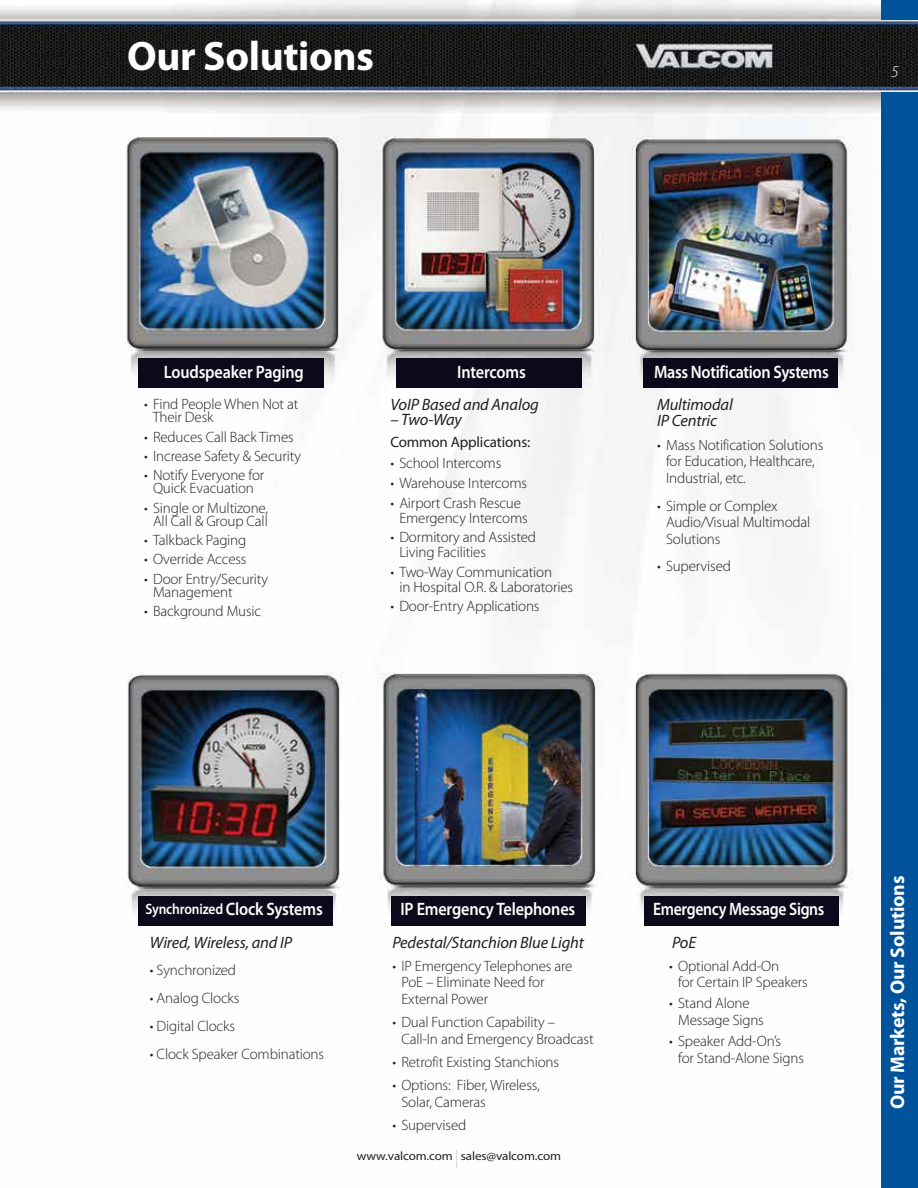
<style>
.page{position:relative;width:918px;height:1188px;background:#fff}
.page>*{position:absolute;margin:0;border:0;box-sizing:border-box;transform-origin:0 0}
.t1{font:700 41.25px "Myriad Pro";letter-spacing:-.01em;color:#fff}
.t2{font:700 19.8px "Myriad Pro";letter-spacing:-.01em;color:#fff}
.t3{font:600 18px "Myriad Pro";letter-spacing:-.02em;color:#fff;scale:.9 1}
.t4{font:600 18px "Myriad Pro";letter-spacing:-.02em;color:#fff;scale:.87 1}
.t5{font:italic 16.5px/16.5px "Myriad Pro";letter-spacing:-.01em;color:#231f20}
.t6{font:italic 300 16.5px "Myriad Pro";color:#fff}
.t7{font:300 15px/16.5px "Myriad Pro";letter-spacing:-.01em;color:#231f20}
.t8{font:600 15px "Myriad Pro";letter-spacing:-.01em;color:#fff;scale:.9 1}
.t9{font:15px "Myriad Pro";letter-spacing:-.01em;color:#231f20}
.t10{font:12.15px "Myriad Pro";letter-spacing:-.01em;color:#231f20;scale:1.08 1}
.s1{font-size:18px}
.s2{font-weight:300;font-size:27px;color:#c4c4c4}
</style>
<div class="page">
<img style="left:0;top:0;width:918px;height:926px">
<div style="left:881px;top:92px;width:37px;height:1096px;background:#00539b"></div>
<div style="left:881px;top:0;width:37px;height:19px;background:#00539b"></div>
<div style="left:643px;top:359px;width:195px;height:29px;background:#0b0a1a"></div>
<div style="left:391px;top:896px;width:194px;height:30px;background:#0b0a1a"></div>
<div style="left:645px;top:896px;width:194px;height:30px;background:#0b0a1a"></div>
<div style="left:396px;top:359px;width:185px;height:29px;background:#0b0a1a"></div>
<div style="left:138px;top:359px;width:185px;height:29px;background:#0b0a1a"></div>
<div style="left:138px;top:896px;width:194px;height:30px;background:#0b0a1a"></div>
<h1 class="t1" style="left:127px;top:29px;width:249px">Our Solutions</h1>
<p class="t6" style="left:891px;top:62px;width:9px">5</p>
<p class="t3" style="left:164px;top:360px;width:157px">Loudspeaker Paging</p>
<p class="t7" style="left:153px;top:397px;width:147px;line-height:13.5px;text-indent:-9px">• Find People When Not at<br>Their Desk</p>
<p class="t7" style="left:144px;top:429px;width:151px">• Reduces Call Back Times</p>
<p class="t7" style="left:144px;top:448px;width:159px">• Increase Safety &amp; Security</p>
<p class="t7" style="left:144px;top:468px;width:122px;line-height:13.5px;text-align:center">• Notify Everyone for<br>Quick Evacuation</p>
<p class="t7" style="left:144px;top:501px;width:126px;line-height:13.5px;text-align:center">• Single or Multizone,<br>All Call &amp; Group Call</p>
<p class="t7" style="left:144px;top:532px;width:104px">• Talkback Paging</p>
<p class="t7" style="left:144px;top:551px;width:104px">• Override Access</p>
<p class="t7" style="left:153px;top:572px;width:117px;line-height:13.5px;text-indent:-9px">• Door Entry/Security<br>Management</p>
<p class="t7" style="left:144px;top:603px;width:119px">• Background Music</p>
<p class="t3" style="left:457px;top:360px;width:78px">Intercoms</p>
<p class="t5" style="left:390px;top:396px;width:150px">VoIP Based and Analog</p>
<p class="t5" style="left:390px;top:411px;width:73px">– Two-Way</p>
<p class="t9" style="left:390px;top:432px;width:141px">Common Applications:</p>
<p class="t7" style="left:390px;top:455px;width:112px">• School Intercoms</p>
<p class="t7" style="left:390px;top:475px;width:138px">• Warehouse Intercoms</p>
<p class="t7" style="left:399px;top:495px;width:130px;line-height:15px;text-indent:-9px">• Airport Crash Rescue<br>Emergency Intercoms</p>
<p class="t7" style="left:399px;top:530px;width:138px;line-height:15px;text-indent:-9px">• Dormitory and Assisted<br>Living Facilities</p>
<p class="t7" style="left:399px;top:565px;width:175px;line-height:15px;text-indent:-9px">• Two-Way Communication<br>in Hospital O.R. &amp; Laboratories</p>
<p class="t7" style="left:390px;top:598px;width:151px">• Door-Entry Applications</p>
<p class="t3" style="left:654px;top:360px;width:196px">Mass Notif ication Systems</p>
<p class="t5" style="left:657px;top:396px;width:77px">Multimodal<br>IP Centric</p>
<p class="t7" style="left:666px;top:437px;width:159px;text-indent:-9px">• Mass Notification Solutions for Education, Healthcare,<br>Industrial, etc.</p>
<p class="t7" style="left:666px;top:498px;width:146px;text-indent:-9px">• Simple or Complex<br>Audio/Visual Multimodal<br>Solutions</p>
<p class="t7" style="left:657px;top:558px;width:75px">• Supervised</p>
<p class="t8" style="left:145px;top:899px;width:199px">Synchronized <span class="s1">Clock Systems</span></p>
<p class="t5" style="left:150px;top:934px;width:144px">Wired, Wireless, and IP</p>
<p class="t7" style="left:150px;top:962px;width:88px">• Synchronized</p>
<p class="t7" style="left:150px;top:990px;width:91px">• Analog Clocks</p>
<p class="t7" style="left:150px;top:1018px;width:87px">• Digital Clocks</p>
<p class="t7" style="left:150px;top:1046px;width:176px">• Clock Speaker Combinations</p>
<p class="t3" style="left:401px;top:898px;width:196px">IP Emergency Telephones</p>
<p class="t4" style="left:653px;top:898px;width:198px">Emergency Message Signs</p>
<p class="t5" style="left:392px;top:934px;width:193px">Pedestal/Stanchion Blue Light</p>
<p class="t7" style="left:401px;top:958px;width:173px;text-indent:-9px">• IP Emergency Telephones are<br>PoE – Eliminate Need for<br>External Power</p>
<p class="t7" style="left:401px;top:1014px;width:194px;text-indent:-9px">• Dual Function Capability –<br>Call-In and Emergency Broadcast</p>
<p class="t7" style="left:392px;top:1054px;width:168px">• Retrofit Existing Stanchions</p>
<p class="t7" style="left:401px;top:1077px;width:140px;text-indent:-9px">• Options: Fiber, Wireless,<br>Solar, Cameras</p>
<p class="t7" style="left:392px;top:1117px;width:75px">• Supervised</p>
<p class="t10" style="left:357px;top:1149px;width:190px">www.valcom.com <span class="s2">I</span> sales@valcom.com</p>
<p class="t5" style="left:672px;top:934px;width:26px">PoE</p>
<p class="t7" style="left:678px;top:958px;width:131px;text-indent:-9px">• Optional Add-On<br>for Certain IP Speakers</p>
<p class="t7" style="left:678px;top:995px;width:87px;text-indent:-9px">• Stand Alone<br>Message Signs</p>
<p class="t7" style="left:678px;top:1033px;width:127px;text-indent:-9px">• Speaker Add-On’s<br>for Stand-Alone Signs</p>
<h2 class="t2" style="left:885px;top:1109px;width:235px;rotate:-90deg">Our Markets, Our Solutions</h2>
</div>
